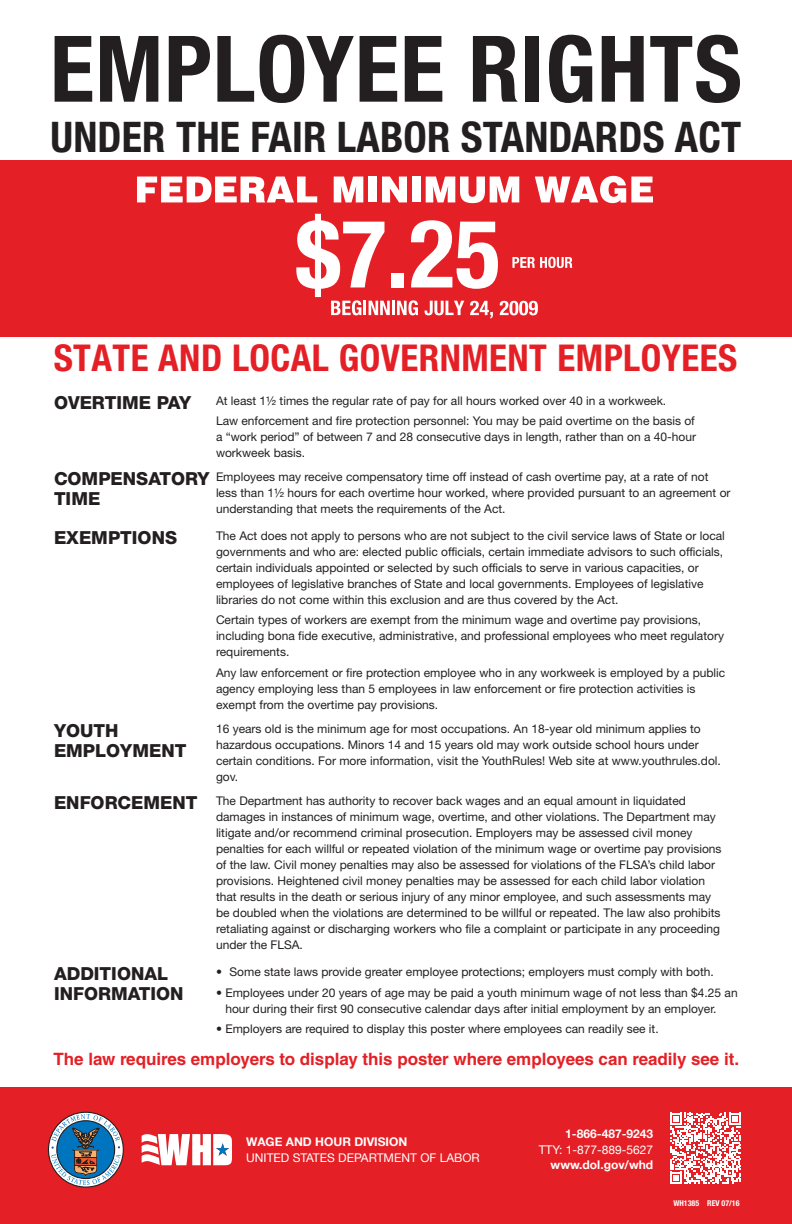
<style>
.page{position:relative;width:792px;height:1224px;background:#fff}
.page>*{position:absolute;margin:0;border:0;box-sizing:border-box;transform-origin:0 0}
.t1{font:700 condensed 92px "Helvetica Neue LT Com";letter-spacing:.01em;color:#231f20}
.t2{font:700 condensed 42px "Helvetica Neue LT Com";letter-spacing:.005em;color:#231f20}
.t3{font:700 condensed 37px "Helvetica Neue LT Std";letter-spacing:.01em;color:#e41f25}
.t4{font:800 18px/20px "Helvetica Neue LT Std";color:#231f20}
.t5{font:700 17px "Helvetica LT Std";color:#e41f25}
.TEXT{font:12px/16px "Helvetica Neue LT Std";color:#231f20}
.t6{font:700 12px "Helvetica Neue LT Com";color:#fff}
.t7{font:12px "Helvetica Neue LT Com";color:#fff}
.t8{font:700 condensed 8px "Helvetica Neue LT Std";color:#fff}
</style>
<div class="page">
<div style="left:0;top:1087px;width:792px;height:137px;background:#e41f25"></div>
<div style="left:0;top:160px;width:792px;height:177px;background:#e41f25"></div>
<div style="left:48px;top:1112px;width:76px;height:76px;border:1px solid #231f20;border-radius:50%"></div>
<svg style="left:51px;top:1114px;width:70px;height:71px;background:#757f97"></svg>
<svg style="left:142px;top:1134px;width:90px;height:31px;background:#f4cbcd"></svg>
<svg style="left:670px;top:1113px;width:71px;height:71px"></svg>
<div style="left:392px;top:273px;width:12px;height:14px;background:#fff"></div>
<svg style="left:411px;top:220px;width:87px;height:69px"></svg>
<svg style="left:512px;top:257px;width:61px;height:11px"></svg>
<svg style="left:296px;top:214px;width:94px;height:102px"></svg>
<hr style="left:392px;top:301px;width:3px;height:14px;background:#fff">
<svg style="left:397px;top:300px;width:21px;height:16px"></svg>
<svg style="left:425px;top:301px;width:68px;height:18px"></svg>
<svg style="left:500px;top:301px;width:38px;height:15px"></svg>
<svg style="left:137px;top:177px;width:181px;height:26px"></svg>
<svg style="left:334px;top:177px;width:30px;height:26px"></svg>
<div style="left:368px;top:177px;width:9px;height:25px;background:#fff"></div>
<svg style="left:382px;top:177px;width:25px;height:26px"></svg>
<div style="left:412px;top:177px;width:9px;height:25px;background:#fff"></div>
<svg style="left:426px;top:177px;width:94px;height:27px"></svg>
<svg style="left:535px;top:176px;width:118px;height:28px"></svg>
<p class="t1" style="left:50px;top:14px;width:694px">EMPLOYEE RIGHTS</p>
<p class="t2" style="left:51px;top:112px;width:692px">UNDER THE FAIR LABOR STANDARDS ACT</p>
<p class="t3" style="left:54px;top:335px;width:685px">STATE AND LOCAL GOVERNMENT EMPLOYEES</p>
<p class="t4" style="left:54px;top:392px;width:139px">OVERTIME PAY</p>
<p class="TEXT" style="left:216px;top:392px;width:452px">At least 1½ times the regular rate of pay for all hours worked over 40 in a workweek.</p>
<p class="TEXT" style="left:216px;top:413px;width:482px;text-align:justify">Law enforcement and fire protection personnel: You may be paid overtime on the basis of a “work period” of between 7 and 28 consecutive days in length, rather than on a 40-hour workweek basis.</p>
<p class="t4" style="left:54px;top:469px;width:157px">COMPENSATORY<br>TIME</p>
<p class="TEXT" style="left:216px;top:469px;width:516px">Employees may receive compensatory time off instead of cash overtime pay, at a rate of not less than 1½ hours for each overtime hour worked, where provided pursuant to an agreement or understanding that meets the requirements of the Act.</p>
<p class="t4" style="left:54px;top:527px;width:125px">EXEMPTIONS</p>
<p class="TEXT" style="left:216px;top:527px;width:510px">The Act does not apply to persons who are not subject to the civil service laws of State or local governments and who are: elected public officials, certain immediate advisors to such officials, certain individuals appointed or selected by such officials to serve in various capacities, or employees of legislative branches of State and local governments. Employees of legislative libraries do not come within this exclusion and are thus covered by the Act.</p>
<p class="TEXT" style="left:216px;top:612px;width:510px">Certain types of workers are exempt from the minimum wage and overtime pay provisions, including bona fide executive, administrative, and professional employees who meet regulatory requirements.</p>
<p class="TEXT" style="left:216px;top:664px;width:511px">Any law enforcement or fire protection employee who in any workweek is employed by a public agency employing less than 5 employees in law enforcement or fire protection activities is exempt from the overtime pay provisions.</p>
<p class="t4" style="left:54px;top:721px;width:134px">YOUTH<br>EMPLOYMENT</p>
<p class="TEXT" style="left:216px;top:721px;width:506px">16 years old is the minimum age for most occupations. An 18-year old minimum applies to hazardous occupations. Minors 14 and 15 years old may work outside school hours under certain conditions. For more information, visit the YouthRules! Web site at www.youthrules.dol. gov.</p>
<p class="t4" style="left:54px;top:793px;width:145px">ENFORCEMENT</p>
<p class="TEXT" style="left:216px;top:793px;width:507px">The Department has authority to recover back wages and an equal amount in liquidated damages in instances of minimum wage, overtime, and other violations. The Department may litigate and/or recommend criminal prosecution. Employers may be assessed civil money penalties for each willful or repeated violation of the minimum wage or overtime pay provisions of the law. Civil money penalties may also be assessed for violations of the FLSA’s child labor provisions. Heightened civil money penalties may be assessed for each child labor violation that results in the death or serious injury of any minor employee, and such assessments may be doubled when the violations are determined to be willful or repeated. The law also prohibits retaliating against or discharging workers who file a complaint or participate in any proceeding under the FLSA.</p>
<p class="t4" style="left:54px;top:964px;width:131px">ADDITIONAL<br>INFORMATION</p>
<p class="TEXT" style="left:216px;top:964px;width:499px">• Some state laws provide greater employee protections; employers must comply with both.</p>
<p class="TEXT" style="left:225px;top:984px;width:514px;text-indent:-9px">• Employees under 20 years of age may be paid a youth minimum wage of not less than $4.25 an hour during their first 90 consecutive calendar days after initial employment by an employer.</p>
<p class="TEXT" style="left:216px;top:1021px;width:444px">• Employers are required to display this poster where employees can readily see it.</p>
<p class="t5" style="left:54px;top:1049px;width:687px">The law requires employers to display this poster where employees can readily see it.</p>
<p class="t6" style="left:246px;top:1134px;width:163px">WAGE AND HOUR DIVISION</p>
<p class="t7" style="left:246px;top:1150px;width:235px">UNITED STATES DEPARTMENT OF LABOR</p>
<p class="t6" style="left:565px;top:1127px;width:90px">1-866-487-9243</p>
<p class="t7" style="left:539px;top:1142px;width:116px">TTY: 1-877-889-5627</p>
<p class="t6" style="left:551px;top:1158px;width:104px">www.dol.gov/whd</p>
<p class="t8" style="left:673px;top:1198px;width:68px">WH1385 REV 07/16</p>
</div>
